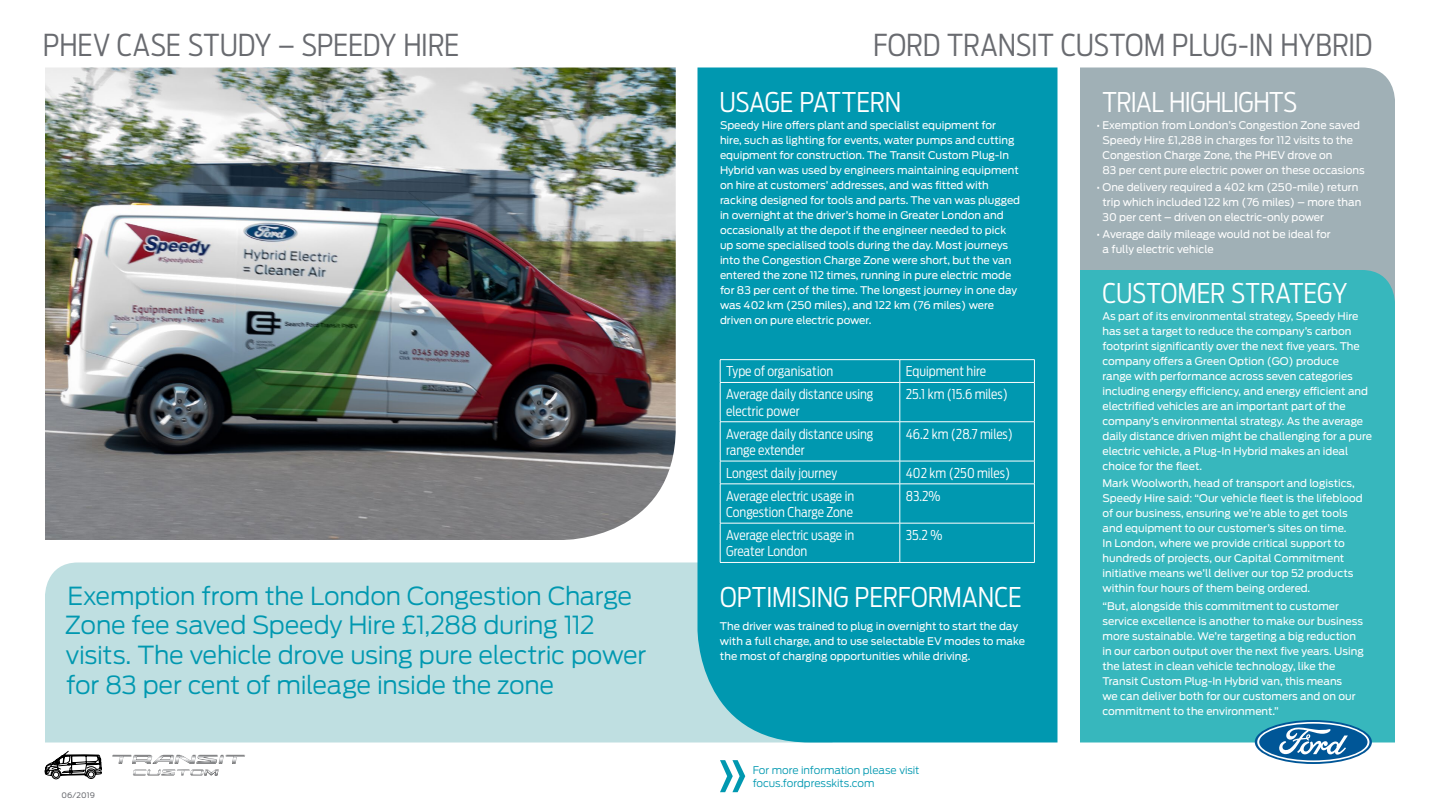
<style>
.page{position:relative;width:1440px;height:810px;background:#fff}
.page>*{position:absolute;margin:0;border:0;box-sizing:border-box;transform-origin:0 0}
.t1{font:300 30px "Ford Antenna Cond";letter-spacing:-.005em;color:#696b70}
.t2{font:300 27px "Ford Antenna Cond";letter-spacing:-.01em;color:#fff}
.t3{font:300 24.75px/29.7px "Ford Antenna";letter-spacing:-.015em;color:#0098b0}
.t4{font:300 13.5px/16.5px "Ford Antenna Cond";color:#fff}
.t5{font:10.5px/15px "Ford Antenna";color:#fff}
.t6{font:300 10.5px/12.6px "Ford Antenna";letter-spacing:-.005em;color:#0098b0}
.t7{font:7.5px "Ford Antenna";letter-spacing:.02em;color:#696b70}
</style>
<div class="page">
<div style="left:1080px;top:625px;width:315px;height:117px;background:#37b7bd"></div>
<div style="left:45px;top:562px;width:653px;height:180px;background:#bfdfe1"></div>
<div style="left:698px;top:68px;width:360px;height:674px;background:#0098b0"></div>
<img style="left:45px;top:68px;width:631px;height:472px">
<svg style="left:720px;top:760px;width:25px;height:32px"></svg>
<svg style="left:1255px;top:720px;width:117px;height:44px"></svg>
<svg style="left:1257px;top:722px;width:112px;height:40px"></svg>
<svg style="left:112px;top:754px;width:133px;height:22px"></svg>
<svg style="left:45px;top:751px;width:57px;height:28px"></svg>
<div style="left:1080px;top:68px;width:315px;height:202px;background:#a0b0b6"></div>
<div style="left:1080px;top:270px;width:315px;height:355px;background:#37b7bd"></div>
<hr style="left:720px;top:359px;width:180px;height:1px;background:#fff">
<svg style="left:720px;top:360px;width:1px;height:22px"></svg>
<hr style="left:900px;top:359px;width:135px;height:1px;background:#fff">
<svg style="left:900px;top:360px;width:1px;height:22px"></svg>
<svg style="left:1034px;top:360px;width:1px;height:22px"></svg>
<hr style="left:720px;top:382px;width:180px;height:1px;background:#fff">
<hr style="left:720px;top:383px;width:1px;height:39px;background:#fff">
<hr style="left:900px;top:382px;width:135px;height:1px;background:#fff">
<hr style="left:900px;top:383px;width:1px;height:39px;background:#fff">
<hr style="left:1034px;top:383px;width:1px;height:39px;background:#fff">
<hr style="left:720px;top:422px;width:180px;height:1px;background:#fff">
<hr style="left:720px;top:422px;width:1px;height:39px;background:#fff">
<hr style="left:900px;top:422px;width:135px;height:1px;background:#fff">
<hr style="left:900px;top:422px;width:1px;height:39px;background:#fff">
<hr style="left:1034px;top:422px;width:1px;height:39px;background:#fff">
<hr style="left:720px;top:461px;width:180px;height:1px;background:#fff">
<svg style="left:720px;top:461px;width:1px;height:23px"></svg>
<hr style="left:900px;top:461px;width:135px;height:1px;background:#fff">
<svg style="left:900px;top:461px;width:1px;height:23px"></svg>
<svg style="left:1034px;top:461px;width:1px;height:23px"></svg>
<hr style="left:720px;top:484px;width:180px;height:1px;background:#fff">
<hr style="left:720px;top:484px;width:1px;height:39px;background:#fff">
<hr style="left:900px;top:484px;width:135px;height:1px;background:#fff">
<hr style="left:900px;top:484px;width:1px;height:39px;background:#fff">
<hr style="left:1034px;top:484px;width:1px;height:39px;background:#fff">
<hr style="left:720px;top:523px;width:180px;height:1px;background:#fff">
<hr style="left:720px;top:523px;width:1px;height:39px;background:#fff">
<hr style="left:900px;top:523px;width:135px;height:1px;background:#fff">
<hr style="left:900px;top:523px;width:1px;height:39px;background:#fff">
<hr style="left:1034px;top:523px;width:1px;height:39px;background:#fff">
<hr style="left:720px;top:562px;width:180px;height:1px;background:#fff">
<hr style="left:900px;top:562px;width:135px;height:1px;background:#fff">
<h1 class="t1" style="left:43px;top:20px;width:418px">PHEV CASE STUDY – SPEEDY HIRE</h1>
<h1 class="t1" style="left:873px;top:20px;width:501px">FORD TRANSIT CUSTOM PLUG-IN HYBRID</h1>
<h3 class="t3" style="left:65px;top:578px;width:583px">Exemption from the London Congestion Charge Zone fee saved Speedy Hire £1,288 during 112 visits. The vehicle drove using pure electric power for 83 per cent of mileage inside the zone</h3>
<p class="t7" style="left:62px;top:789px;width:35px">06/2019</p>
<h2 class="t2" style="left:719px;top:79px;width:183px">USAGE PATTERN</h2>
<p class="t5" style="left:720px;top:117px;width:302px">Speedy Hire offers plant and specialist equipment for hire, such as lighting for events, water pumps and cutting equipment for construction. The Transit Custom Plug-In Hybrid van was used by engineers maintaining equipment on hire at customers’ addresses, and was fitted with racking designed for tools and parts. The van was plugged in overnight at the driver’s home in Greater London and occasionally at the depot if the engineer needed to pick up some specialised tools during the day. Most journeys into the Congestion Charge Zone were short, but the van entered the zone 112 times, running in pure electric mode for 83 per cent of the time. The longest journey in one day was 402 km (250 miles), and 122 km (76 miles) were driven on pure electric power.</p>
<p class="t4" style="left:726px;top:362px;width:109px">Type of organisation</p>
<p class="t4" style="left:906px;top:362px;width:82px">Equipment hire</p>
<p class="t4" style="left:726px;top:384px;width:149px">Average daily distance using electric power</p>
<p class="t4" style="left:906px;top:384px;width:104px">25.1 km (15.6 miles)</p>
<p class="t4" style="left:726px;top:424px;width:149px">Average daily distance using range extender</p>
<p class="t4" style="left:906px;top:424px;width:109px">46.2 km (28.7 miles)</p>
<p class="t4" style="left:726px;top:463px;width:113px">Longest daily journey</p>
<p class="t4" style="left:906px;top:463px;width:106px">402 km (250 miles)</p>
<p class="t4" style="left:726px;top:486px;width:130px">Average electric usage in<br>Congestion Charge Zone</p>
<p class="t4" style="left:906px;top:486px;width:36px">83.2%</p>
<p class="t4" style="left:726px;top:525px;width:130px">Average electric usage in<br>Greater London</p>
<p class="t4" style="left:906px;top:525px;width:38px">35.2 %</p>
<h2 class="t2" style="left:720px;top:574px;width:303px">OPTIMISING PERFORMANCE</h2>
<p class="t5" style="left:720px;top:617px;width:307px">The driver was trained to plug in overnight to start the day with a full charge, and to use selectable EV modes to make the most of charging opportunities while driving.</p>
<p class="t6" style="left:753px;top:763px;width:168px">For more information please visit focus.fordpresskits.com</p>
<h2 class="t2" style="left:1102px;top:79px;width:196px">TRIAL HIGHLIGHTS</h2>
<p class="t5" style="left:1103px;top:116px;width:264px;text-indent:-6px">• Exemption from London’s Congestion Zone saved Speedy Hire £1,288 in charges for 112 visits to the Congestion Charge Zone, the PHEV drove on<br>83 per cent pure electric power on these occasions</p>
<p class="t5" style="left:1103px;top:178px;width:260px;text-indent:-6px">• One delivery required a 402 km (250-mile) return trip which included 122 km (76 miles) – more than<br>30 per cent – driven on electric-only power</p>
<p class="t5" style="left:1103px;top:225px;width:230px;text-indent:-6px">• Average daily mileage would not be ideal for a fully electric vehicle</p>
<h2 class="t2" style="left:1103px;top:270px;width:246px">CUSTOMER STRATEGY</h2>
<p class="t5" style="left:1103px;top:308px;width:271px">As part of its environmental strategy, Speedy Hire has set a target to reduce the company’s carbon footprint significantly over the next five years. The company offers a Green Option (GO) produce<br>range with performance across seven categories including energy efficiency, and energy efficient and electrified vehicles are an important part of the company’s environmental strategy. As the average daily distance driven might be challenging for a pure electric vehicle, a Plug-In Hybrid makes an ideal choice for the fleet.</p>
<p class="t5" style="left:1103px;top:475px;width:262px">Mark Woolworth, head of transport and logistics, Speedy Hire said: “Our vehicle fleet is the lifeblood of our business, ensuring we’re able to get tools and equipment to our customer’s sites on time.<br>In London, where we provide critical support to hundreds of projects, our Capital Commitment initiative means we’ll deliver our top 52 products within four hours of them being ordered.</p>
<p class="t5" style="left:1103px;top:597px;width:263px">“But, alongside this commitment to customer service excellence is another to make our business more sustainable. We’re targeting a big reduction in our carbon output over the next five years. Using the latest in clean vehicle technology, like the Transit Custom Plug-In Hybrid van, this means<br>we can deliver both for our customers and on our commitment to the environment.”</p>
</div>
